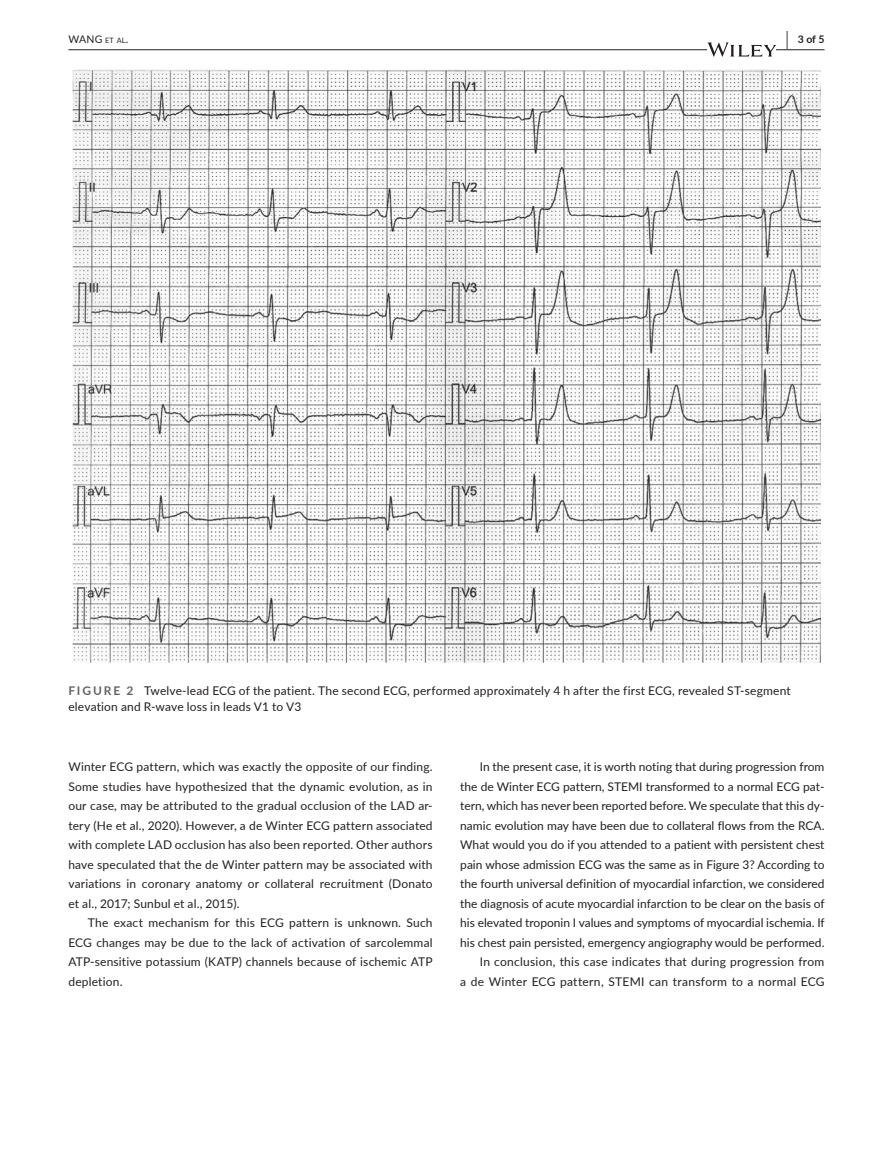
<style>
.page{position:relative;width:893px;height:1174px;background:#fff}
.page>*{position:absolute;margin:0;border:0;box-sizing:border-box;transform-origin:0 0}
.t1{font:12px/19.5px "Lato";color:#231f20;text-align:justify}
.t2{font:10.5px "Lato";color:#231f20}
.t3{font:700 10.5px "Lato";color:#231f20}
.s1{font-size:7.35px}
.s2{font-size:19.5px}
.s3{font-weight:700;color:#636366}
</style>
<div class="page">
<hr style="left:68px;top:49px;width:756px;height:1px;background:#231f20">
<svg style="left:707px;top:42px;width:69px;height:15px"></svg>
<img style="left:72px;top:69px;width:749px;height:593px">
<p class="t2" style="left:68px;top:31px;width:61px">WANG <span class="s1">et al</span>.</p>
<p class="t3" style="left:786px;top:31px;width:40px"><span class="s2">|</span> 3 of 5</p>
<p class="t1" style="left:68px;top:681px;width:724px;line-height:16.5px"><span class="s3">FIGURE 2</span> Twelve-lead ECG of the patient. The second ECG, performed approximately 4 h after the first ECG, revealed ST-segment elevation and R-wave loss in leads V1 to V3</p>
<p class="t1" style="left:68px;top:756px;width:366px">Winter ECG pattern, which was exactly the opposite of our finding.<br>Some studies have hypothesized that the dynamic evolution, as in our case, may be attributed to the gradual occlusion of the LAD ar&shy;tery (He et al., 2020). However, a de Winter ECG pattern associated with complete LAD occlusion has also been reported. Other authors have speculated that the de Winter pattern may be associated with variations in coronary anatomy or collateral recruitment (Donato et al., 2017; Sunbul et al., 2015).</p>
<p class="t1" style="left:68px;top:912px;width:366px;text-indent:20px">The exact mechanism for this ECG pattern is unknown. Such ECG changes may be due to the lack of activation of sarcolemmal ATP-sensitive potassium (KATP) channels because of ischemic ATP depletion.</p>
<p class="t1" style="left:460px;top:756px;width:366px;text-align:right">In the present case, it is worth noting that during progression from the de Winter ECG pattern, STEMI transformed to a normal ECG pat&shy;tern, which has never been reported before. We speculate that this dy&shy;namic evolution may have been due to collateral flows from the RCA.<br>What would you do if you attended to a patient with persistent chest pain whose admission ECG was the same as in Figure 3? According to the fourth universal definition of myocardial infarction, we considered the diagnosis of acute myocardial infarction to be clear on the basis of his elevated troponin I values and symptoms of myocardial ischemia. If his chest pain persisted, emergency angiography would be performed.<br>In conclusion, this case indicates that during progression from<br>a de Winter ECG pattern, STEMI can transform to a normal ECG</p>
</div>
